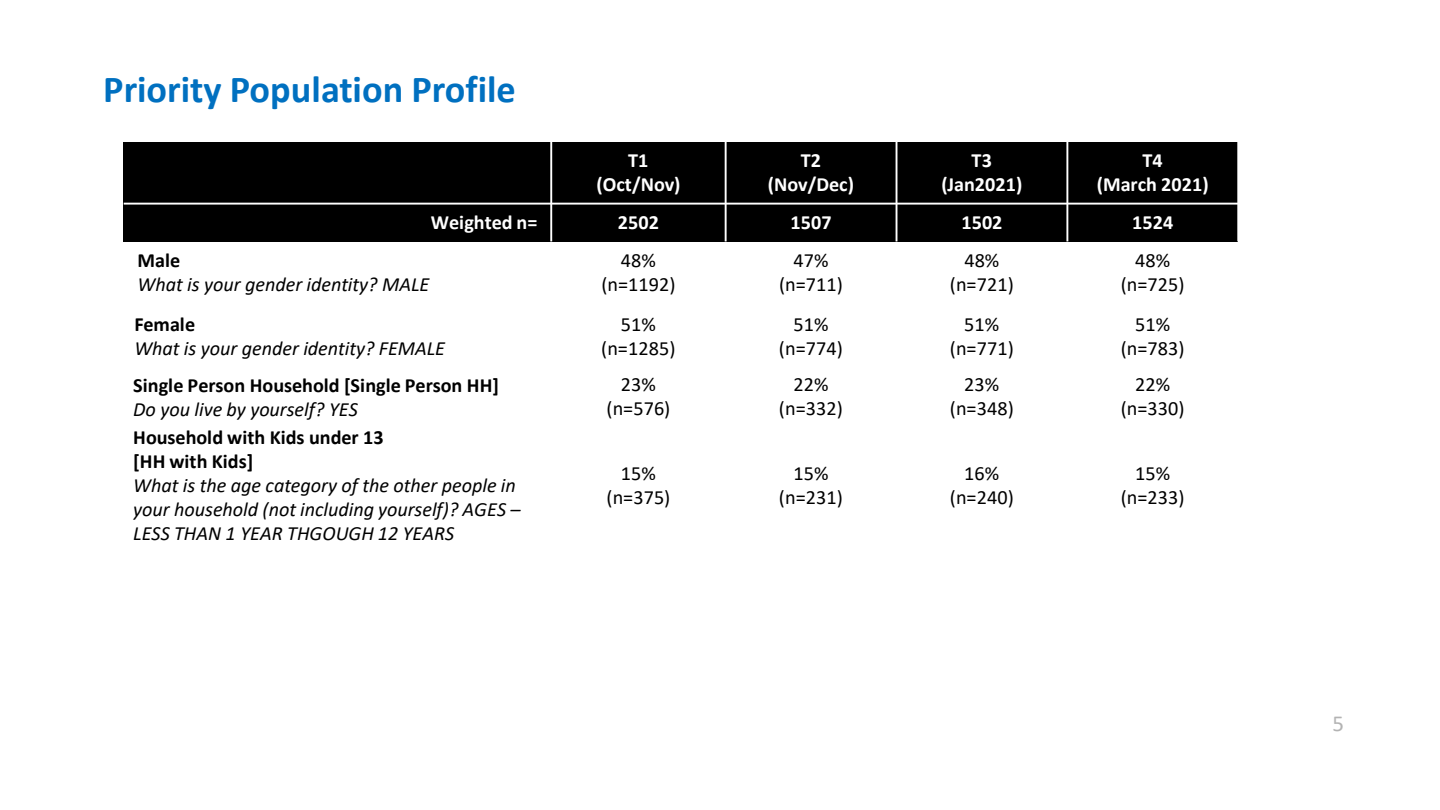
<style>
.page{position:relative;width:1440px;height:810px;background:#fff}
.page>*{position:absolute;margin:0;border:0;box-sizing:border-box;transform-origin:0 0}
.t1{font:700 38.25px "Calibri";color:#0070c0}
.t2{font:22.95px "Calibri";color:#b3b3b3}
.t3{font:italic 20.25px/24.2px "Calibri";color:#000}
.t4{font:20.25px/24.2px "Calibri";letter-spacing:.005em;color:#000;text-align:center}
.t5{font:700 20.25px/24.2px "Calibri";color:#000}
.t6{font:700 20.25px "Calibri";letter-spacing:.005em;color:#fff}
.s1{font-weight:400;font-style:italic}
.s2{font-weight:700;font-style:normal}
</style>
<div class="page">
<div style="left:124px;top:142px;width:427px;height:62px;background:#000"></div>
<div style="left:551px;top:142px;width:174px;height:62px;background:#000"></div>
<div style="left:725px;top:142px;width:171px;height:62px;background:#000"></div>
<div style="left:896px;top:142px;width:171px;height:62px;background:#000"></div>
<div style="left:1067px;top:142px;width:171px;height:62px;background:#000"></div>
<div style="left:124px;top:204px;width:427px;height:37px;background:#000"></div>
<div style="left:551px;top:204px;width:174px;height:37px;background:#000"></div>
<div style="left:725px;top:204px;width:171px;height:37px;background:#000"></div>
<div style="left:896px;top:204px;width:171px;height:37px;background:#000"></div>
<div style="left:1067px;top:204px;width:171px;height:37px;background:#000"></div>
<hr style="left:550px;top:142px;width:2px;height:99px;background:#fff">
<hr style="left:725px;top:142px;width:1px;height:99px;background:#fff">
<hr style="left:895px;top:142px;width:2px;height:99px;background:#fff">
<hr style="left:1066px;top:142px;width:2px;height:99px;background:#fff">
<hr style="left:124px;top:203px;width:1115px;height:2px;background:#fff">
<hr style="left:1237px;top:142px;width:2px;height:99px;background:#fff">
<h1 class="t1" style="left:103px;top:62px;width:414px">Priority Population Profile</h1>
<p class="t6" style="left:628px;top:146px;width:22px">T1</p>
<p class="t6" style="left:801px;top:146px;width:22px">T2</p>
<p class="t6" style="left:971px;top:146px;width:22px">T3</p>
<p class="t6" style="left:1142px;top:146px;width:22px">T4</p>
<p class="t6" style="left:596px;top:170px;width:86px">(Oct/Nov)</p>
<p class="t6" style="left:768px;top:170px;width:88px">(Nov/Dec)</p>
<p class="t6" style="left:941px;top:170px;width:83px">(Jan2021)</p>
<p class="t6" style="left:1097px;top:170px;width:113px">(March 2021)</p>
<p class="t6" style="left:431px;top:208px;width:108px">Weighted n=</p>
<p class="t6" style="left:618px;top:208px;width:43px">2502</p>
<p class="t6" style="left:790px;top:208px;width:43px">1507</p>
<p class="t6" style="left:961px;top:208px;width:43px">1502</p>
<p class="t6" style="left:1132px;top:208px;width:43px">1524</p>
<p class="t5" style="left:137px;top:248px;width:44px">Male</p>
<p class="t4" style="left:621px;top:248px;width:37px">48%</p>
<p class="t4" style="left:793px;top:248px;width:37px">47%</p>
<p class="t4" style="left:964px;top:248px;width:37px">48%</p>
<p class="t4" style="left:1135px;top:248px;width:37px">48%</p>
<p class="t3" style="left:137px;top:272px;width:293px">What is your gender identity? MALE</p>
<p class="t4" style="left:601px;top:272px;width:76px">(n=1192)</p>
<p class="t4" style="left:779px;top:272px;width:65px">(n=711)</p>
<p class="t4" style="left:950px;top:272px;width:65px">(n=721)</p>
<p class="t4" style="left:1120px;top:272px;width:65px">(n=725)</p>
<p class="t5" style="left:134px;top:312px;width:62px">Female</p>
<p class="t4" style="left:621px;top:312px;width:37px">51%</p>
<p class="t4" style="left:793px;top:312px;width:37px">51%</p>
<p class="t4" style="left:964px;top:312px;width:37px">51%</p>
<p class="t4" style="left:1135px;top:312px;width:37px">51%</p>
<p class="t3" style="left:134px;top:336px;width:312px">What is your gender identity? FEMALE</p>
<p class="t4" style="left:601px;top:336px;width:76px">(n=1285)</p>
<p class="t4" style="left:779px;top:336px;width:65px">(n=774)</p>
<p class="t4" style="left:950px;top:336px;width:65px">(n=771)</p>
<p class="t4" style="left:1120px;top:336px;width:65px">(n=783)</p>
<p class="t5" style="left:133px;top:373px;width:367px">Single Person Household [Single Person HH]<br><span class="s1">Do you live by yourself? YES</span></p>
<p class="t4" style="left:606px;top:372px;width:65px">23% (n=576)</p>
<p class="t4" style="left:779px;top:372px;width:65px">22% (n=332)</p>
<p class="t4" style="left:950px;top:372px;width:65px">23% (n=348)</p>
<p class="t4" style="left:1120px;top:372px;width:65px">22% (n=330)</p>
<p class="t5" style="left:133px;top:425px;width:252px">Household with Kids under 13</p>
<p class="t3" style="left:133px;top:448px;width:389px"><span class="s2">[HH with Kids]<br></span>What is the age category of the other people in your household (not including yourself)? AGES – LESS THAN 1 YEAR THGOUGH 12 YEARS</p>
<p class="t4" style="left:606px;top:460px;width:65px">15% (n=375)</p>
<p class="t4" style="left:779px;top:460px;width:65px">15% (n=231)</p>
<p class="t4" style="left:950px;top:460px;width:65px">16% (n=240)</p>
<p class="t4" style="left:1120px;top:460px;width:65px">15% (n=233)</p>
<p class="t2" style="left:1332px;top:707px;width:13px">5</p>
</div>
